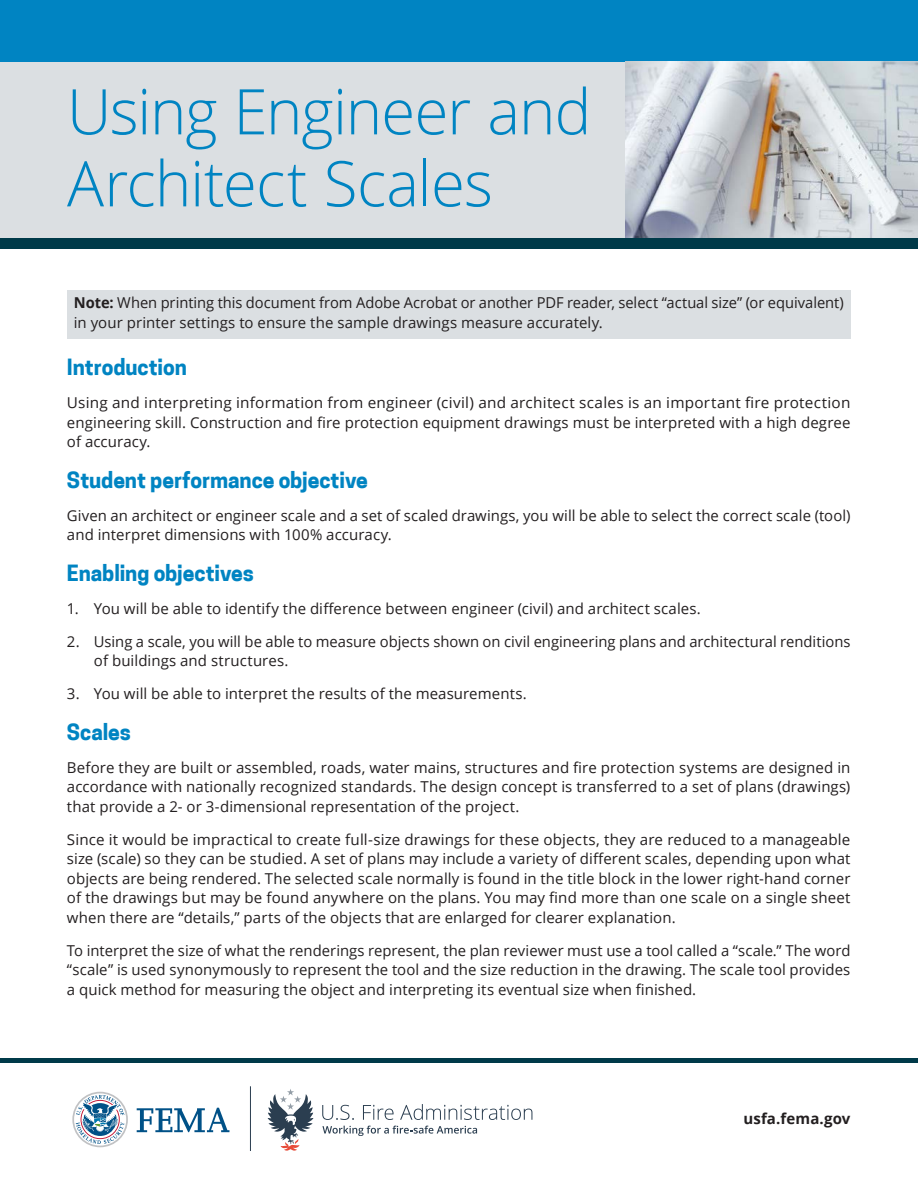
<style>
.page{position:relative;width:918px;height:1188px;background:#fff}
.page>*{position:absolute;margin:0;border:0;box-sizing:border-box;transform-origin:0 0}
.t1{font:300 63px/72px "Open Sans";letter-spacing:-.015em;color:#0084c2}
.Subhead{font:700 21px "Coo Hew";letter-spacing:-.005em;color:#0084c2}
.Body_Text{font:15px/19.5px "Open Sans";letter-spacing:.005em;color:#231f20;text-align:justify}
.highlighted_note{font:15px/19.5px "Open Sans";color:#231f20}
.Body_Text-2{font:700 15px "Open Sans";letter-spacing:.005em;color:#231f20}
.s1{font-weight:700}
</style>
<div class="page">
<div style="left:0;top:62px;width:918px;height:176px;background:#dbdfe2"></div>
<div style="left:0;top:0;width:918px;height:62px;background:#0084c2"></div>
<div style="left:67px;top:290px;width:783px;height:48px;background:#dbdfe2"></div>
<div style="left:0;top:1058px;width:918px;height:5px;background:#003a49"></div>
<img style="left:626px;top:62px;width:292px;height:176px">
<div style="left:0;top:238px;width:918px;height:11px;background:#003a49"></div>
<hr style="left:250px;top:1086px;width:1px;height:65px;background:#2b3e50">
<svg style="left:137px;top:1108px;width:92px;height:24px"></svg>
<svg style="left:72px;top:1092px;width:56px;height:55px"></svg>
<svg style="left:322px;top:1105px;width:32px;height:15px"></svg>
<svg style="left:363px;top:1105px;width:31px;height:15px"></svg>
<svg style="left:400px;top:1104px;width:132px;height:16px"></svg>
<svg style="left:322px;top:1126px;width:155px;height:10px"></svg>
<svg style="left:268px;top:1089px;width:45px;height:62px"></svg>
<p class="t1" style="left:67px;top:74px;width:526px">Using Engineer and<br>Architect Scales</p>
<p class="highlighted_note" style="left:74px;top:293px;width:771px"><span class="s1">Note:</span> When printing this document from Adobe Acrobat or another PDF reader, select “actual size” (or equivalent) in your printer settings to ensure the sample drawings measure accurately.</p>
<p class="Subhead" style="left:67px;top:355px;width:121px">Introduction</p>
<p class="Body_Text" style="left:67px;top:393px;width:785px">Using and interpreting information from engineer (civil) and architect scales is an important fire protection engineering skill. Construction and fire protection equipment drawings must be interpreted with a high degree of accuracy.</p>
<p class="Subhead" style="left:67px;top:467px;width:302px">Student performance objective</p>
<p class="Body_Text" style="left:67px;top:505px;width:785px">Given an architect or engineer scale and a set of scaled drawings, you will be able to select the correct scale (tool) and interpret dimensions with 100% accuracy.</p>
<p class="Subhead" style="left:67px;top:560px;width:188px">Enabling objectives</p>
<p class="Body_Text" style="left:67px;top:598px;width:635px">1. You will be able to identify the difference between engineer (civil) and architect scales.</p>
<p class="Body_Text" style="left:94px;top:631px;width:758px;text-indent:-27px">2. Using a scale, you will be able to measure objects shown on civil engineering plans and architectural renditions of buildings and structures.</p>
<p class="Body_Text" style="left:67px;top:684px;width:461px">3. You will be able to interpret the results of the measurements.</p>
<p class="Subhead" style="left:67px;top:719px;width:66px">Scales</p>
<p class="Body_Text" style="left:67px;top:757px;width:785px">Before they are built or assembled, roads, water mains, structures and fire protection systems are designed in accordance with nationally recognized standards. The design concept is transferred to a set of plans (drawings) that provide a 2- or 3-dimensional representation of the project.</p>
<p class="Body_Text" style="left:67px;top:829px;width:785px">Since it would be impractical to create full-size drawings for these objects, they are reduced to a manageable size (scale) so they can be studied. A set of plans may include a variety of different scales, depending upon what objects are being rendered. The selected scale normally is found in the title block in the lower right-hand corner of the drawings but may be found anywhere on the plans. You may find more than one scale on a single sheet when there are “details,” parts of the objects that are enlarged for clearer explanation.</p>
<p class="Body_Text" style="left:67px;top:940px;width:785px">To interpret the size of what the renderings represent, the plan reviewer must use a tool called a “scale.” The word “scale” is used synonymously to represent the tool and the size reduction in the drawing. The scale tool provides a quick method for measuring the object and interpreting its eventual size when finished.</p>
<p class="Body_Text-2" style="left:743px;top:1108px;width:109px">usfa.fema.gov</p>
</div>
